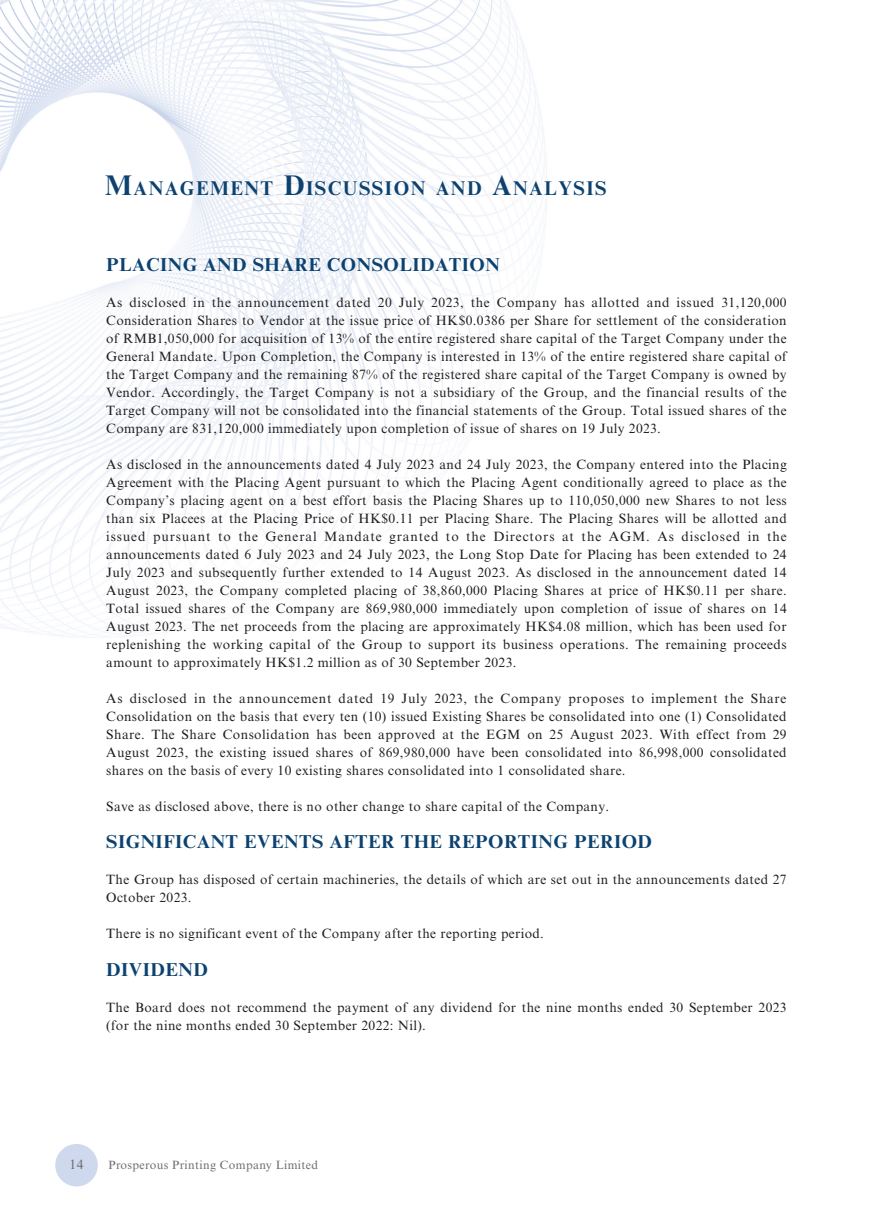
<style>
.page{position:relative;width:893px;height:1212px;background:#fff}
.page>*{position:absolute;margin:0;border:0;box-sizing:border-box;transform-origin:0 0}
.t1{font:700 19.95px "Times New Roman MT Std";letter-spacing:.08em;color:#0c4270;scale:.95 1}
.t2{font:700 18.75px "Times New Roman MT Std";letter-spacing:.025em;color:#0c4270}
.t3{font:13.5px/18px "Times New Roman MT Std";letter-spacing:.025em;color:#231f20;text-align:justify}
.t4{font:13.5px "Times New Roman MT Std";color:#6c6d70}
.t5{font:12px "Times New Roman MT Std";letter-spacing:.03em;color:#6c6d70}
.s1{font-size:28.5px}
</style>
<div class="page">
<img style="left:0;top:0;width:547px;height:1187px">
<div style="left:55px;top:1144px;width:43px;height:42px;background:#cfd9ed;border-radius:50%"></div>
<h1 class="t1" style="left:105px;top:176px;width:529px"><span class="s1">M</span>ANAGEMENT <span class="s1">D</span>ISCUSSION AND <span class="s1">A</span>NALYSIS</h1>
<h2 class="t2" style="left:106px;top:253px;width:395px">PLACING AND SHARE CONSOLIDATION</h2>
<p class="t3" style="left:106px;top:293px;width:682px">As disclosed in the announcement dated 20 July 2023, the Company has allotted and issued 31,120,000<br>Consideration Shares to Vendor at the issue price of HK$0.0386 per Share for settlement of the consideration of RMB1,050,000 for acquisition of 13% of the entire registered share capital of the Target Company under the General Mandate. Upon Completion, the Company is interested in 13% of the entire registered share capital of the Target Company and the remaining 87% of the registered share capital of the Target Company is owned by Vendor. Accordingly, the Target Company is not a subsidiary of the Group, and the financial results of the Target Company will not be consolidated into the financial statements of the Group. Total issued shares of the Company are 831,120,000 immediately upon completion of issue of shares on 19 July 2023.</p>
<p class="t3" style="left:106px;top:455px;width:682px">As disclosed in the announcements dated 4 July 2023 and 24 July 2023, the Company entered into the Placing Agreement with the Placing Agent pursuant to which the Placing Agent conditionally agreed to place as the Company’s placing agent on a best effort basis the Placing Shares up to 110,050,000 new Shares to not less than six Placees at the Placing Price of HK$0.11 per Placing Share. The Placing Shares will be allotted and issued pursuant to the General Mandate granted to the Directors at the AGM. As disclosed in the announcements dated 6 July 2023 and 24 July 2023, the Long Stop Date for Placing has been extended to 24<br>July 2023 and subsequently further extended to 14 August 2023. As disclosed in the announcement dated 14<br>August 2023, the Company completed placing of 38,860,000 Placing Shares at price of HK$0.11 per share.<br>Total issued shares of the Company are 869,980,000 immediately upon completion of issue of shares on 14<br>August 2023. The net proceeds from the placing are approximately HK$4.08 million, which has been used for replenishing the working capital of the Group to support its business operations. The remaining proceeds amount to approximately HK$1.2 million as of 30 September 2023.</p>
<p class="t3" style="left:106px;top:689px;width:682px">As disclosed in the announcement dated 19 July 2023, the Company proposes to implement the Share Consolidation on the basis that every ten (10) issued Existing Shares be consolidated into one (1) Consolidated Share. The Share Consolidation has been approved at the EGM on 25 August 2023. With effect from 29<br>August 2023, the existing issued shares of 869,980,000 have been consolidated into 86,998,000 consolidated shares on the basis of every 10 existing shares consolidated into 1 consolidated share.</p>
<p class="t3" style="left:106px;top:797px;width:504px">Save as disclosed above, there is no other change to share capital of the Company.</p>
<h2 class="t2" style="left:106px;top:830px;width:547px">SIGNIFICANT EVENTS AFTER THE REPORTING PERIOD</h2>
<p class="t3" style="left:106px;top:871px;width:682px">The Group has disposed of certain machineries, the details of which are set out in the announcements dated 27<br>October 2023.</p>
<p class="t3" style="left:106px;top:925px;width:439px">There is no significant event of the Company after the reporting period.</p>
<h2 class="t2" style="left:106px;top:958px;width:103px">DIVIDEND</h2>
<p class="t3" style="left:106px;top:998px;width:682px">The Board does not recommend the payment of any dividend for the nine months ended 30 September 2023 (for the nine months ended 30 September 2022: Nil).</p>
<p class="t4" style="left:70px;top:1156px;width:15px">14</p>
<p class="t5" style="left:108px;top:1158px;width:211px">Prosperous Printing Company Limited</p>
</div>
